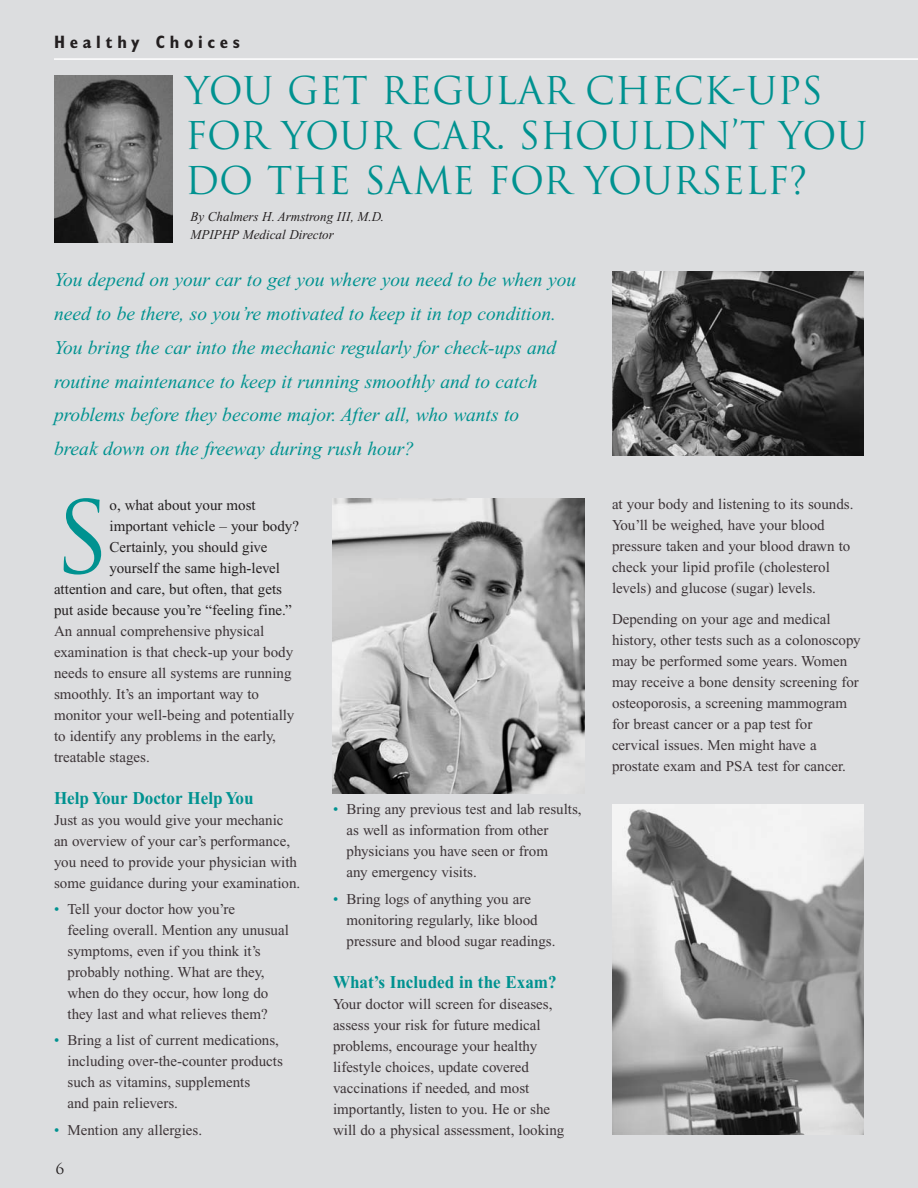
<style>
.page{position:relative;width:918px;height:1188px;background:#dcdddf}
.page>*{position:absolute;margin:0;border:0;box-sizing:border-box;transform-origin:0 0}
.t1{font:97.5px "Trajan";color:#009290}
.t2{font:37.35px/44.7px "Trajan";color:#009290}
.t3{font:italic 19.5px/33.8px "Times New Roman";color:#009290}
.t4{font:700 18px "Times New Roman";color:#009290;scale:.95 1}
.t5{font:700 condensed 18px "Gill Sans";letter-spacing:.26em;color:#231f20}
.t6{font:15px/21px "Times New Roman";color:#3c3437}
.t7{font:15px "Times New Roman";color:#231f20}
.t8{font:15px "Trajan";color:#231f20}
.t9{font:italic 13.5px/18px "Times New Roman";color:#231f20}
.s1{color:#009290}
</style>
<div class="page">
<img style="left:54px;top:76px;width:118px;height:167px">
<hr style="left:54px;top:58px;width:864px;height:2px;background:#fff">
<img style="left:333px;top:499px;width:252px;height:294px">
<img style="left:612px;top:804px;width:252px;height:330px">
<img style="left:612px;top:272px;width:252px;height:184px">
<p class="t5" style="left:54px;top:35px;width:188px">Healthy Choices</p>
<h2 class="t2" style="left:185px;top:69px;width:684px">YOU GET REGULAR CHECK-UPS<br>FOR YOUR CAR. SHOULDN’T YOU<br>DO THE SAME FOR YOURSELF?</h2>
<p class="t9" style="left:190px;top:209px;width:195px">By Chalmers H. Armstrong III, M.D.<br>MPIPHP Medical Director</p>
<p class="t3" style="left:54px;top:265px;width:524px">You depend on your car to get you where you need to be when you need to be there, so you’re motivated to keep it in top condition.<br>You bring the car into the mechanic regularly for check-ups and routine maintenance to keep it running smoothly and to catch problems before they become major. After all, who wants to<br>break down on the freeway during rush hour?</p>
<h1 class="t1" style="left:54px;top:482px;width:57px">S</h1>
<p class="t7" style="left:110px;top:499px;width:148px">o, what about your most</p>
<p class="t7" style="left:110px;top:520px;width:191px">important vehicle – your body?</p>
<p class="t7" style="left:110px;top:541px;width:160px">Certainly, you should give</p>
<p class="t7" style="left:110px;top:562px;width:172px">yourself the same high-level</p>
<p class="t7" style="left:54px;top:583px;width:230px">attention and care, but often, that gets</p>
<p class="t7" style="left:54px;top:604px;width:239px">put aside because you’re “feeling fine.”</p>
<p class="t6" style="left:54px;top:622px;width:242px">An annual comprehensive physical examination is that check-up your body needs to ensure all systems are running smoothly. It’s an important way to monitor your well-being and potentially to identify any problems in the early, treatable stages.</p>
<p class="t4" style="left:54px;top:792px;width:212px">Help Your Doctor Help You</p>
<p class="t6" style="left:54px;top:811px;width:248px">Just as you would give your mechanic an overview of your car’s performance, you need to provide your physician with some guidance during your examination.</p>
<p class="t6" style="left:68px;top:900px;width:223px;text-indent:-14px"><span class="s1">•</span> Tell your doctor how you’re<br>feeling overall. Mention any unusual symptoms, even if you think it’s probably nothing. What are they, when do they occur, how long do they last and what relieves them?</p>
<p class="t6" style="left:68px;top:1031px;width:217px;text-indent:-14px"><span class="s1">•</span> Bring a list of current medications, including over-the-counter products such as vitamins, supplements<br>and pain relievers.</p>
<p class="t6" style="left:54px;top:1121px;width:150px"><span class="s1">•</span> Mention any allergies.</p>
<p class="t6" style="left:346px;top:800px;width:237px;text-indent:-14px"><span class="s1">•</span> Bring any previous test and lab results, as well as information from other physicians you have seen or from<br>any emergency visits.</p>
<p class="t6" style="left:346px;top:890px;width:210px;text-indent:-14px"><span class="s1">•</span> Bring logs of anything you are monitoring regularly, like blood pressure and blood sugar readings.</p>
<p class="t4" style="left:333px;top:976px;width:237px">What’s Included in the Exam?</p>
<p class="t6" style="left:333px;top:995px;width:233px">Your doctor will screen for diseases, assess your risk for future medical problems, encourage your healthy lifestyle choices, update covered vaccinations if needed, and most importantly, listen to you. He or she will do a physical assessment, looking</p>
<p class="t8" style="left:56px;top:1160px;width:11px">6</p>
<p class="t6" style="left:612px;top:495px;width:243px">at your body and listening to its sounds.<br>You’ll be weighed, have your blood pressure taken and your blood drawn to check your lipid profile (cholesterol levels) and glucose (sugar) levels.</p>
<p class="t6" style="left:612px;top:610px;width:250px">Depending on your age and medical history, other tests such as a colonoscopy may be performed some years. Women may receive a bone density screening for osteoporosis, a screening mammogram for breast cancer or a pap test for cervical issues. Men might have a prostate exam and PSA test for cancer.</p>
</div>
